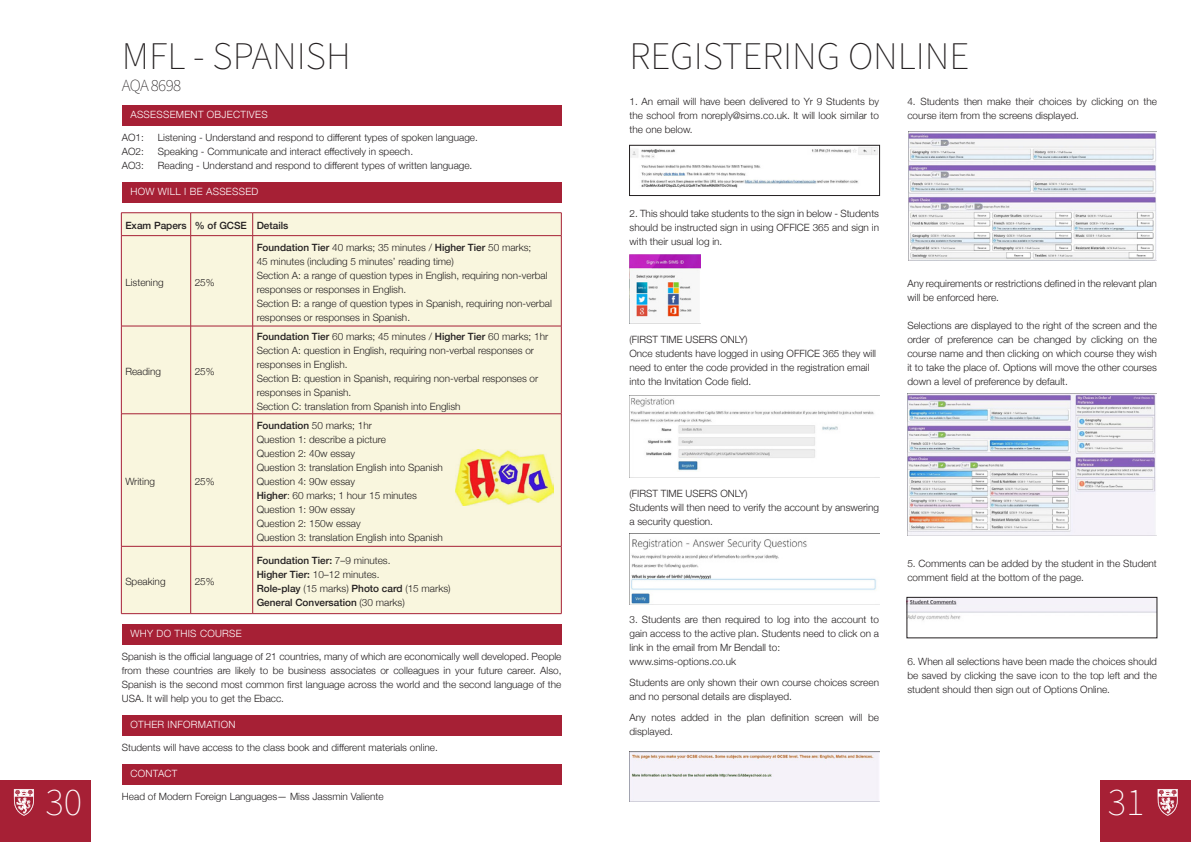
<style>
.page{position:relative;width:1191px;height:842px;background:#fff}
.page>*{position:absolute;margin:0;border:0;box-sizing:border-box;transform-origin:0 0}
.t1{font:200 39px "Source Sans Pro";color:#231f20}
.t2{font:200 39px "Source Sans Pro";color:#fff}
.t3{font:200 17px "Source Sans Pro";letter-spacing:-.04em;color:#231f20}
.t4{font:300 10px/14px "Helvetica Neue";color:#231f20}
.t5{font:500 10px/14px "Helvetica Neue";color:#231f20}
.t6{font:300 10px "Helvetica Neue";letter-spacing:.03em;color:#fff}
.s1{font-weight:500}
.s2{font-weight:300}
</style>
<div class="page">
<div style="left:1100px;top:780px;width:91px;height:62px;background:#a62035"></div>
<svg style="left:1157px;top:789px;width:20px;height:27px"></svg>
<div style="left:0;top:780px;width:91px;height:62px;background:#a62035"></div>
<svg style="left:14px;top:789px;width:20px;height:27px"></svg>
<div style="left:122px;top:105px;width:439px;height:20px;background:#a62035"></div>
<div style="left:122px;top:182px;width:439px;height:20px;background:#a62035"></div>
<div style="left:122px;top:624px;width:439px;height:20px;background:#a62035"></div>
<div style="left:122px;top:715px;width:439px;height:20px;background:#a62035"></div>
<div style="left:122px;top:764px;width:439px;height:20px;background:#a62035"></div>
<div style="left:122px;top:214px;width:439px;height:399px;background:#f9f6de"></div>
<hr style="left:121px;top:213px;width:70px;height:1px;background:#a62035">
<svg style="left:121px;top:213px;width:1px;height:22px"></svg>
<hr style="left:191px;top:213px;width:62px;height:1px;background:#a62035">
<svg style="left:190px;top:213px;width:1px;height:22px"></svg>
<hr style="left:253px;top:213px;width:308px;height:1px;background:#a62035">
<svg style="left:252px;top:213px;width:1px;height:22px"></svg>
<svg style="left:561px;top:213px;width:1px;height:22px"></svg>
<hr style="left:121px;top:235px;width:70px;height:1px;background:#a62035">
<hr style="left:121px;top:236px;width:1px;height:90px;background:#a62035">
<hr style="left:191px;top:235px;width:62px;height:1px;background:#a62035">
<hr style="left:190px;top:236px;width:1px;height:90px;background:#a62035">
<hr style="left:253px;top:235px;width:308px;height:1px;background:#a62035">
<hr style="left:252px;top:236px;width:1px;height:90px;background:#a62035">
<hr style="left:561px;top:236px;width:1px;height:90px;background:#a62035">
<hr style="left:121px;top:326px;width:70px;height:1px;background:#a62035">
<hr style="left:121px;top:326px;width:1px;height:88px;background:#a62035">
<hr style="left:191px;top:326px;width:62px;height:1px;background:#a62035">
<hr style="left:190px;top:326px;width:1px;height:88px;background:#a62035">
<hr style="left:253px;top:326px;width:308px;height:1px;background:#a62035">
<hr style="left:252px;top:326px;width:1px;height:88px;background:#a62035">
<hr style="left:561px;top:326px;width:1px;height:88px;background:#a62035">
<hr style="left:121px;top:414px;width:70px;height:1px;background:#a62035">
<hr style="left:121px;top:414px;width:1px;height:132px;background:#a62035">
<hr style="left:191px;top:414px;width:62px;height:1px;background:#a62035">
<hr style="left:190px;top:414px;width:1px;height:132px;background:#a62035">
<hr style="left:253px;top:414px;width:308px;height:1px;background:#a62035">
<hr style="left:252px;top:414px;width:1px;height:132px;background:#a62035">
<hr style="left:561px;top:414px;width:1px;height:132px;background:#a62035">
<hr style="left:121px;top:546px;width:70px;height:1px;background:#a62035">
<hr style="left:121px;top:546px;width:1px;height:67px;background:#a62035">
<hr style="left:191px;top:546px;width:62px;height:1px;background:#a62035">
<hr style="left:190px;top:546px;width:1px;height:67px;background:#a62035">
<hr style="left:253px;top:546px;width:308px;height:1px;background:#a62035">
<hr style="left:252px;top:546px;width:1px;height:67px;background:#a62035">
<hr style="left:561px;top:546px;width:1px;height:67px;background:#a62035">
<hr style="left:121px;top:613px;width:70px;height:1px;background:#a62035">
<hr style="left:191px;top:613px;width:62px;height:1px;background:#a62035">
<hr style="left:253px;top:613px;width:308px;height:1px;background:#a62035">
<img style="left:455px;top:449px;width:98px;height:56px">
<img style="left:631px;top:147px;width:246px;height:41px">
<div style="left:629px;top:145px;width:250px;height:51px;border:1px solid #231f20"></div>
<img style="left:629px;top:255px;width:71px;height:68px">
<img style="left:629px;top:395px;width:250px;height:83px">
<img style="left:629px;top:534px;width:250px;height:71px">
<img style="left:908px;top:599px;width:247px;height:22px">
<div style="left:906px;top:597px;width:251px;height:41px;border:1px solid #231f20"></div>
<img style="left:907px;top:394px;width:250px;height:142px">
<img style="left:629px;top:751px;width:250px;height:51px">
<img style="left:908px;top:131px;width:249px;height:130px">
<h1 class="t1" style="left:122px;top:32px;width:230px">MFL - SPANISH</h1>
<h1 class="t1" style="left:629px;top:32px;width:341px">REGISTERING ONLINE</h1>
<h2 class="t3" style="left:122px;top:75px;width:61px">AQA 8698</h2>
<p class="t6" style="left:130px;top:107px;width:139px">ASSESSEMENT OBJECTIVES</p>
<p class="t4" style="left:122px;top:130px;width:24px">AO1:</p>
<p class="t4" style="left:158px;top:130px;width:321px">Listening - Understand and respond to different types of spoken language.</p>
<p class="t4" style="left:122px;top:144px;width:24px">AO2:</p>
<p class="t4" style="left:158px;top:144px;width:257px">Speaking - Communicate and interact effectively in speech.</p>
<p class="t4" style="left:122px;top:158px;width:24px">AO3:</p>
<p class="t4" style="left:158px;top:158px;width:316px">Reading - Understand and respond to different types of written language.</p>
<p class="t6" style="left:130px;top:184px;width:130px">HOW WILL I BE ASSESSED</p>
<p class="t4" style="left:629px;top:94px;width:251px;text-align:justify">1. An email will have been delivered to Yr 9 Students by the school from noreply@sims.co.uk. It will look similar to the one below.</p>
<p class="t4" style="left:907px;top:94px;width:251px">4. Students then make their choices by clicking on the course item from the screens displayed.</p>
<p class="t5" style="left:125px;top:218px;width:164px">Exam Papers % of GCSE Details</p>
<p class="t4" style="left:125px;top:274px;width:40px">Listening</p>
<p class="t4" style="left:195px;top:274px;width:22px">25%</p>
<p class="t4" style="left:125px;top:363px;width:37px">Reading</p>
<p class="t4" style="left:195px;top:363px;width:22px">25%</p>
<p class="t4" style="left:125px;top:474px;width:31px">Writing</p>
<p class="t4" style="left:195px;top:474px;width:22px">25%</p>
<p class="t4" style="left:125px;top:573px;width:42px">Speaking</p>
<p class="t4" style="left:195px;top:573px;width:22px">25%</p>
<p class="t4" style="left:257px;top:239px;width:297px"><span class="s1">Foundation Tier</span> 40 marks; 35 minutes / <span class="s1">Higher Tier</span> 50 marks;<br>45 minutes (including 5 minutes’ reading time)<br>Section A: a range of question types in English, requiring non-verbal responses or responses in English.<br>Section B: a range of question types in Spanish, requiring non-verbal responses or responses in Spanish.</p>
<p class="t4" style="left:257px;top:328px;width:293px"><span class="s1">Foundation Tier</span> 60 marks; 45 minutes / <span class="s1">Higher Tier</span> 60 marks; 1hr Section A: question in English, requiring non-verbal responses or responses in English.<br>Section B: question in Spanish, requiring non-verbal responses or responses in Spanish.<br>Section C: translation from Spanish into English</p>
<p class="t4" style="left:257px;top:418px;width:188px"><span class="s1">Foundation</span> 50 marks; 1hr<br>Question 1: describe a picture<br>Question 2: 40w essay<br>Question 3: translation English into Spanish<br>Question 4: 90w essay<br><span class="s1">Higher</span>: 60 marks; 1 hour 15 minutes<br>Question 1: 90w essay<br>Question 2: 150w essay<br>Question 3: translation English into Spanish</p>
<p class="t5" style="left:257px;top:552px;width:195px">Foundation Tier: <span class="s2">7–9 minutes.<br></span>Higher Tier: <span class="s2">10–12 minutes.<br></span>Role-play <span class="s2">(15 marks)</span> Photo card <span class="s2">(15 marks)<br></span>General Conversation <span class="s2">(30 marks)</span></p>
<p class="t4" style="left:629px;top:206px;width:251px;text-align:justify">2. This should take students to the sign in below - Students should be instructed sign in using OFFICE 365 and sign in with their usual log in.</p>
<p class="t4" style="left:629px;top:332px;width:248px">(FIRST TIME USERS ONLY)<br>Once students have logged in using OFFICE 365 they will need to enter the code provided in the registration email into the Invitation Code field.</p>
<p class="t4" style="left:907px;top:276px;width:251px">Any requirements or restrictions defined in the relevant plan will be enforced here.</p>
<p class="t4" style="left:907px;top:318px;width:251px;text-align:justify">Selections are displayed to the right of the screen and the order of preference can be changed by clicking on the course name and then clicking on which course they wish it to take the place of. Options will move the other courses down a level of preference by default.</p>
<p class="t4" style="left:629px;top:486px;width:251px">(FIRST TIME USERS ONLY)<br>Students will then need to verify the account by answering a security question.</p>
<p class="t4" style="left:907px;top:556px;width:251px">5. Comments can be added by the student in the Student comment field at the bottom of the page.</p>
<p class="t4" style="left:629px;top:612px;width:251px">3. Students are then required to log into the account to gain access to the active plan. Students need to click on a link in the email from Mr Bendall to: www.sims-options.co.uk</p>
<p class="t4" style="left:629px;top:675px;width:251px">Students are only shown their own course choices screen and no personal details are displayed.</p>
<p class="t4" style="left:629px;top:710px;width:251px">Any notes added in the plan definition screen will be displayed.</p>
<p class="t6" style="left:130px;top:626px;width:113px">WHY DO THIS COURSE</p>
<p class="t4" style="left:122px;top:649px;width:441px;text-align:justify">Spanish is the official language of 21 countries, many of which are economically well developed. People from these countries are likely to be business associates or colleagues in your future career. Also, Spanish is the second most common first language across the world and the second language of the USA. It will help you to get the Ebacc.</p>
<p class="t6" style="left:130px;top:717px;width:106px">OTHER INFORMATION</p>
<p class="t4" style="left:122px;top:740px;width:317px">Students will have access to the class book and different materials online.</p>
<p class="t6" style="left:130px;top:766px;width:49px">CONTACT</p>
<p class="t4" style="left:122px;top:789px;width:263px">Head of Modern Foreign Languages— Miss Jassmin Valiente</p>
<p class="t4" style="left:907px;top:654px;width:251px;text-align:justify">6. When all selections have been made the choices should be saved by clicking the save icon to the top left and the student should then sign out of Options Online.</p>
<h1 class="t2" style="left:45px;top:778px;width:38px">30</h1>
<h1 class="t2" style="left:1107px;top:778px;width:38px">31</h1>
</div>
